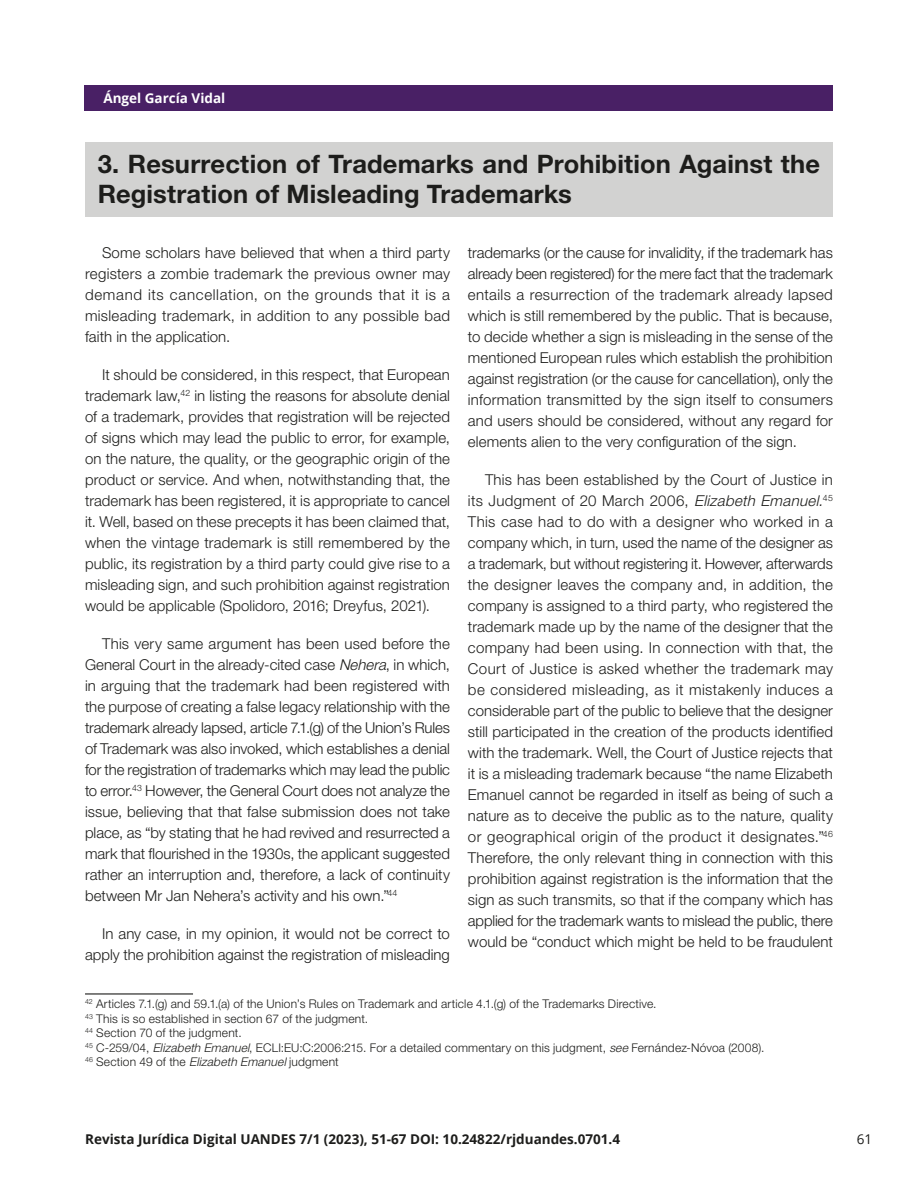
<style>
.page{position:relative;width:918px;height:1188px;background:#fff}
.page>*{position:absolute;margin:0;border:0;box-sizing:border-box;transform-origin:0 0}
.t1{font:700 25.5px/30.6px "Helvetica Neue LT Std";letter-spacing:.005em;color:#1d1d1b}
.t2{font:300 15px/21px "Helvetica Neue LT Std";letter-spacing:.005em;color:#1d1d1b;text-align:justify}
.t3{font:700 13.5px "Open Sans";color:#1d1d1b}
.t4{font:700 13.5px "Open Sans";color:#fff}
.t5{font:13.5px "Open Sans";color:#1d1d1b}
.t6{font:300 12px/14.4px "Helvetica Neue LT Std";letter-spacing:.015em;color:#1d1d1b}
.s1{font-style:italic}
</style>
<div class="page">
<div style="left:84px;top:85px;width:749px;height:26px;background:#492065"></div>
<div style="left:85px;top:142px;width:748px;height:74px;background:#d2d2d1"></div>
<hr style="left:85px;top:993px;width:108px;height:2px;background:#1d1d1b">
<p class="t4" style="left:103px;top:89px;width:123px">Ángel García Vidal</p>
<h1 class="t1" style="left:98px;top:148px;width:724px">3. Resurrection of Trademarks and Prohibition Against the<br>Registration of Misleading Trademarks</h1>
<p class="t2" style="left:85px;top:242px;width:367px;text-indent:17px">Some scholars have believed that when a third party registers a zombie trademark the previous owner may demand its cancellation, on the grounds that it is a misleading trademark, in addition to any possible bad faith in the application.</p>
<p class="t2" style="left:85px;top:364px;width:367px;text-indent:17px">It should be considered, in this respect, that European trademark law,<sup>42</sup> in listing the reasons for absolute denial of a trademark, provides that registration will be rejected of signs which may lead the public to error, for example, on the nature, the quality, or the geographic origin of the product or service. And when, notwithstanding that, the trademark has been registered, it is appropriate to cancel it. Well, based on these precepts it has been claimed that, when the vintage trademark is still remembered by the public, its registration by a third party could give rise to a misleading sign, and such prohibition against registration would be applicable (Spolidoro, 2016; Dreyfus, 2021).</p>
<p class="t2" style="left:85px;top:633px;width:367px;text-indent:17px">This very same argument has been used before the General Court in the already-cited case <span class="s1">Nehera</span>, in which, in arguing that the trademark had been registered with the purpose of creating a false legacy relationship with the trademark already lapsed, article 7.1.(g) of the Union’s Rules of Trademark was also invoked, which establishes a denial for the registration of trademarks which may lead the public to error.<sup>43</sup> However, the General Court does not analyze the issue, believing that that false submission does not take place, as “by stating that he had revived and resurrected a mark that flourished in the 1930s, the applicant suggested rather an interruption and, therefore, a lack of continuity between Mr Jan Nehera’s activity and his own.”<sup>44</sup></p>
<p class="t2" style="left:85px;top:923px;width:366px;text-align:right">In any case, in my opinion, it would not be correct to apply the prohibition against the registration of misleading</p>
<p class="t2" style="left:468px;top:242px;width:366px">trademarks (or the cause for invalidity, if the trademark has already been registered) for the mere fact that the trademark entails a resurrection of the trademark already lapsed which is still remembered by the public. That is because, to decide whether a sign is misleading in the sense of the mentioned European rules which establish the prohibition against registration (or the cause for cancellation), only the information transmitted by the sign itself to consumers and users should be considered, without any regard for elements alien to the very configuration of the sign.</p>
<p class="t2" style="left:468px;top:469px;width:367px;text-indent:17px">This has been established by the Court of Justice in its Judgment of 20 March 2006, <span class="s1">Elizabeth Emanuel.</span><sup>45<br></sup>This case had to do with a designer who worked in a company which, in turn, used the name of the designer as a trademark, but without registering it. However, afterwards the designer leaves the company and, in addition, the company is assigned to a third party, who registered the trademark made up by the name of the designer that the company had been using. In connection with that, the Court of Justice is asked whether the trademark may be considered misleading, as it mistakenly induces a considerable part of the public to believe that the designer still participated in the creation of the products identified with the trademark. Well, the Court of Justice rejects that it is a misleading trademark because “the name Elizabeth Emanuel cannot be regarded in itself as being of such a nature as to deceive the public as to the nature, quality or geographical origin of the product it designates.”<sup>46<br></sup>Therefore, the only relevant thing in connection with this prohibition against registration is the information that the sign as such transmits, so that if the company which has applied for the trademark wants to mislead the public, there would be “conduct which might be held to be fraudulent</p>
<p class="t6" style="left:85px;top:997px;width:681px"><sup>42</sup> Articles 7.1.(g) and 59.1.(a) of the Union’s Rules on Trademark and article 4.1.(g) of the Trademarks Directive.<br><sup>43</sup> This is so established in section 67 of the judgment.<br><sup>44</sup> Section 70 of the judgment.<br><sup>45</sup> C-259/04, <span class="s1">Elizabeth Emanuel</span>, ECLI:EU:C:2006:215. For a detailed commentary on this judgment, <span class="s1">see</span> Fernández-Nóvoa (2008).<br><sup>46</sup> Section 49 of the <span class="s1">Elizabeth Emanuel</span>judgment</p>
<p class="t3" style="left:85px;top:1130px;width:536px">Revista Jurídica Digital UANDES 7/1 (2023), 51-67 DOI: 10.24822/rjduandes.0701.4</p>
<p class="t5" style="left:857px;top:1130px;width:17px">61</p>
</div>
